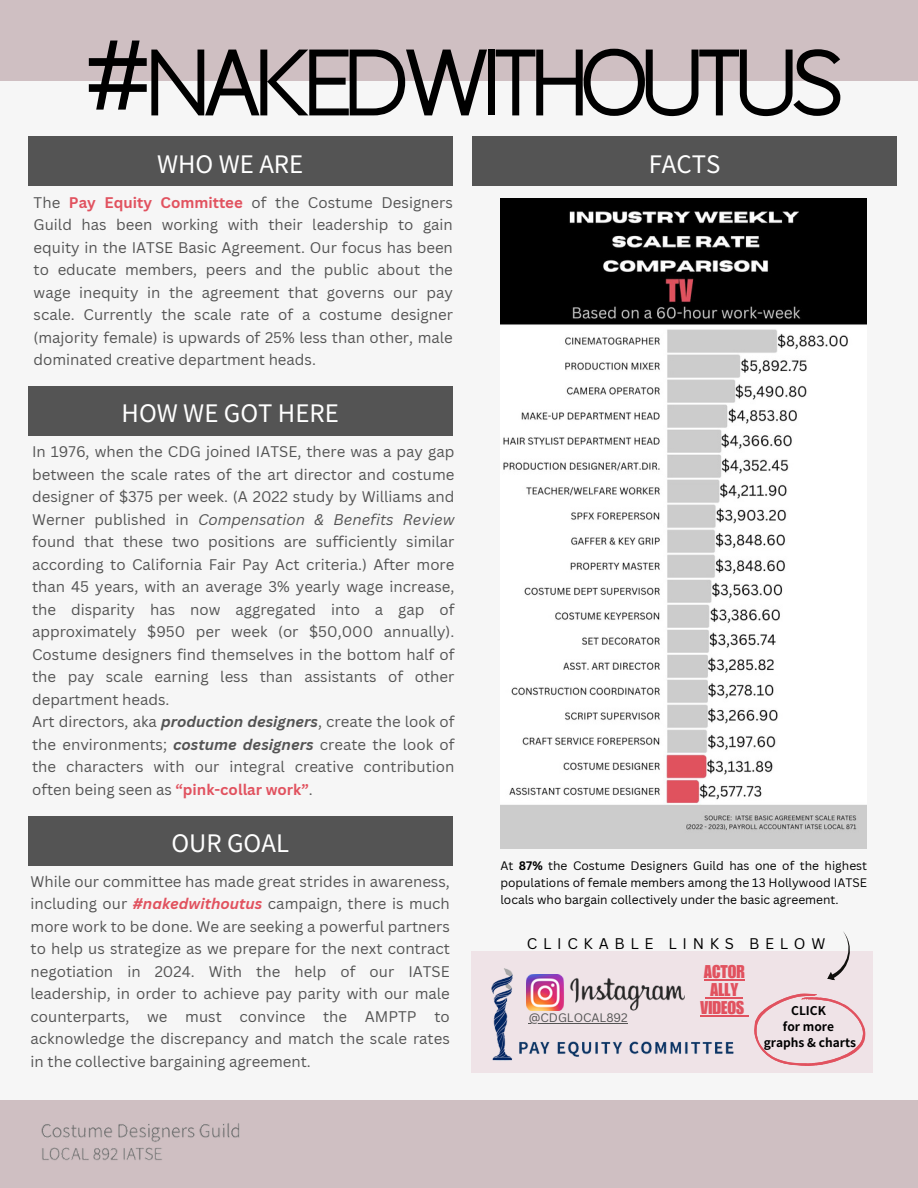
<style>
.page{position:relative;width:918px;height:1188px;background:#f6f6f6}
.page>*{position:absolute;margin:0;border:0;box-sizing:border-box;transform-origin:0 0}
.t1{font:139.5px "Berlin";color:#000}
.t2{font:94.05px "Berlin";letter-spacing:-.03em;color:#000}
.t3{font:24px "Noto Sans JP";color:#fff}
.t4{font:18px "Impact LT Std";color:#e1525f}
.t5{font:15px/22.5px "Canva Sans";color:#545454;text-align:justify}
.t6{font:15px "Canva Sans";letter-spacing:.375em;color:#000}
.t7{font:12px/16.8px "Canva Sans";color:#000;text-align:justify}
.t8{font:700 12px "Noto Sans JP";color:#000}
.t9{font:12px "Canva Sans";color:#545454}
.s1{font-weight:700;color:#e1525f}
.s2{font-style:italic}
.s3{font-weight:700;font-style:italic}
.s4{font-weight:700;font-style:italic;color:#e1525f}
.s5{font-weight:700}
</style>
<div class="page">
<div style="left:0;top:1100px;width:918px;height:88px;background:#cfbfc2"></div>
<div style="left:28px;top:137px;width:424px;height:49px;background:#545454"></div>
<img style="left:41px;top:1123px;width:199px;height:38px">
<div style="left:0;top:0;width:918px;height:80px;background:#cfbfc2"></div>
<div style="left:219px;top:69px;width:23px;height:23px;background:#cfbfc2"></div>
<div style="left:472px;top:952px;width:401px;height:121px;background:#efe3e7"></div>
<img style="left:527px;top:975px;width:157px;height:36px">
<img style="left:491px;top:968px;width:22px;height:93px">
<div style="left:472px;top:137px;width:425px;height:49px;background:#545454"></div>
<div style="left:28px;top:816px;width:424px;height:49px;background:#545454"></div>
<div style="left:28px;top:386px;width:424px;height:50px;background:#545454"></div>
<img style="left:500px;top:199px;width:366px;height:650px">
<img style="left:519px;top:1041px;width:187px;height:16px">
<svg style="left:827px;top:931px;width:31px;height:50px"></svg>
<hr style="left:529px;top:1023px;width:99px;height:1px;background:#545454">
<hr style="left:704px;top:979px;width:41px;height:1px;background:#e1525f">
<hr style="left:700px;top:1015px;width:44px;height:1px;background:#e1525f">
<svg style="left:706px;top:993px;width:160px;height:73px"></svg>
<p class="t1" style="left:86px;top:5px;width:65px">#</p>
<p class="t2" style="left:150px;top:45px;width:694px">NAKEDWITHOUTUS</p>
<p class="t3" style="left:157px;top:145px;width:148px">WHO WE ARE</p>
<p class="t5" style="left:34px;top:190px;width:421px">The <span class="s1">Pay Equity Committee</span> of the Costume Designers Guild has been working with their leadership to gain equity in the IATSE Basic Agreement. Our focus has been to educate members, peers and the public about the wage inequity in the agreement that governs our pay scale. Currently the scale rate of a costume designer (majority female) is upwards of 25% less than other, male dominated creative department heads.</p>
<p class="t3" style="left:122px;top:394px;width:219px">HOW WE GOT HERE</p>
<p class="t5" style="left:32px;top:440px;width:424px">In 1976, when the CDG joined IATSE, there was a pay gap between the scale rates of the art director and costume designer of $375 per week. (A 2022 study by Williams and Werner published in <span class="s2">Compensation &amp; Benefits Review </span>found that these two positions are sufficiently similar according to California Fair Pay Act criteria.) After more than 45 years, with an average 3% yearly wage increase, the disparity has now aggregated into a gap of approximately $950 per week (or $50,000 annually).<br>Costume designers find themselves in the bottom half of the pay scale earning less than assistants of other department heads.</p>
<p class="t5" style="left:32px;top:710px;width:424px">Art directors, aka <span class="s3">production designers</span>, create the look of the environments; <span class="s3">costume designers</span> create the look of the characters with our integral creative contribution often being seen as <span class="s1">“pink-collar work”</span>.</p>
<p class="t3" style="left:171px;top:824px;width:119px">OUR GOAL</p>
<p class="t5" style="left:31px;top:870px;width:421px">While our committee has made great strides in awareness, including our <span class="s4">#nakedwithoutus</span> campaign, there is much more work to be done. We are seeking a powerful partners to help us strategize as we prepare for the next contract negotiation in 2024. With the help of our IATSE leadership, in order to achieve pay parity with our male counterparts, we must convince the AMPTP to acknowledge the discrepancy and match the scale rates in the collective bargaining agreement.</p>
<p class="t3" style="left:649px;top:145px;width:73px">FACTS</p>
<p class="t7" style="left:500px;top:857px;width:368px">At <span class="s5">87%</span> the Costume Designers Guild has one of the highest populations of female members among the 13 Hollywood IATSE locals who bargain collectively under the basic agreement.</p>
<p class="t6" style="left:527px;top:933px;width:300px">CLICKABLE LINKS BELOW</p>
<p class="t4" style="left:704px;top:965px;width:42px">ACTOR</p>
<p class="t4" style="left:710px;top:983px;width:30px">ALLY</p>
<p class="t4" style="left:700px;top:1001px;width:46px">VIDEOS</p>
<p class="t8" style="left:791px;top:1001px;width:36px">CLICK</p>
<p class="t8" style="left:783px;top:1017px;width:53px">for more</p>
<p class="t8" style="left:764px;top:1033px;width:94px">graphs &amp; charts</p>
<p class="t9" style="left:529px;top:1009px;width:100px">@CDGLOCAL892</p>
</div>
